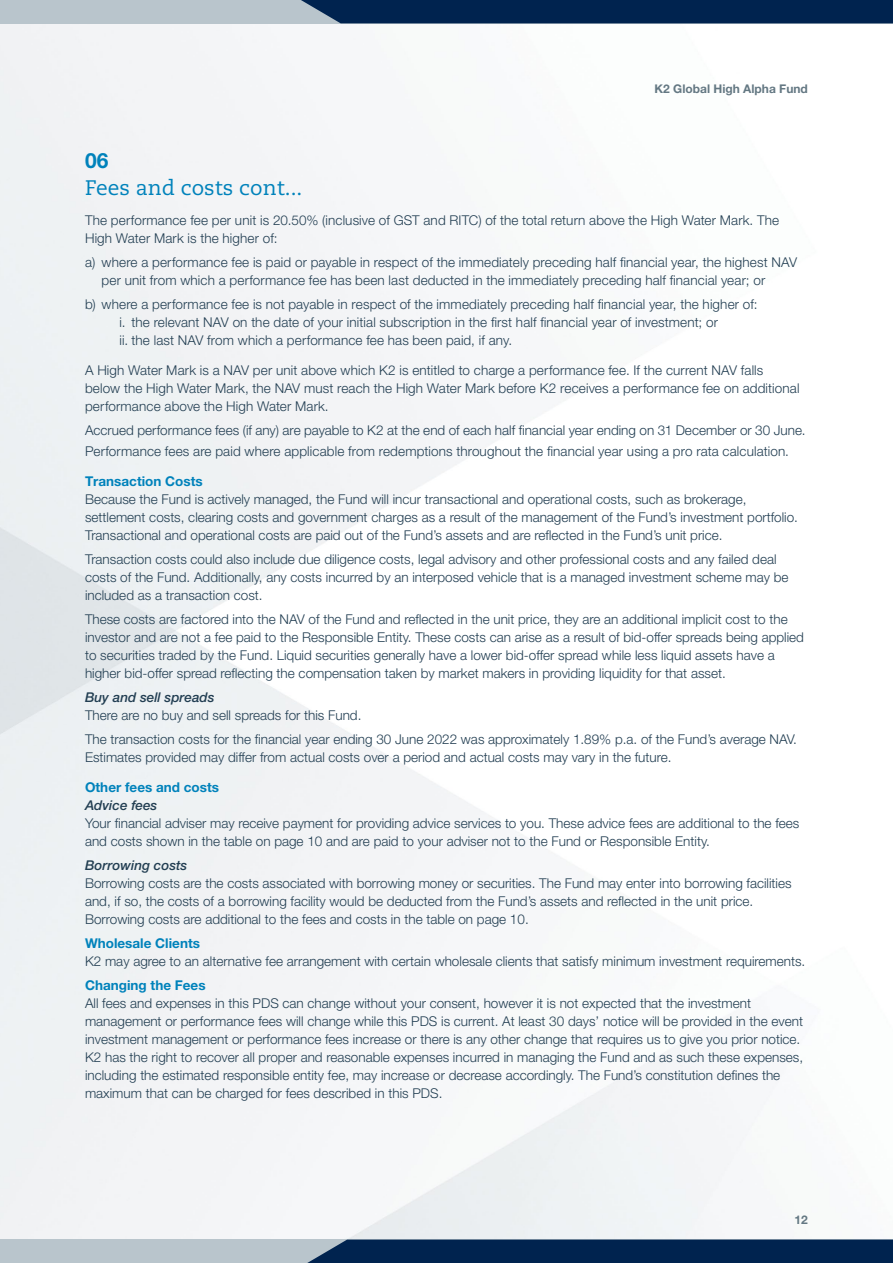
<style>
.page{position:relative;width:893px;height:1263px;background:#fff}
.page>*{position:absolute;margin:0;border:0;box-sizing:border-box;transform-origin:0 0}
.t1{font:21px "Caecilia";color:#0082bb}
.t2{font:700 21px "Helvetica Neue LT Pro";color:#0082bb}
.t3{font:300 13.5px/18px "Helvetica Neue LT Pro";color:#223e52}
.t4{font:700 13.5px "Helvetica Neue LT Pro";color:#0082bb}
.t5{font:italic 500 13.5px "Helvetica Neue LT Pro";color:#223e52}
.t6{font:700 12px "Helvetica Neue LT Pro";color:#647883}
</style>
<div class="page">
<div style="left:0;top:1239px;width:893px;height:24px;background:#b9c5cc"></div>
<svg style="left:307px;top:1239px;width:586px;height:24px;background:#0a2c56"></svg>
<div style="left:0;top:0;width:893px;height:23px;background:#b9c5cc"></div>
<div style="left:301px;top:0;width:592px;height:23px;background:#00234f"></div>
<p class="t6" style="left:655px;top:81px;width:155px">K2 Global High Alpha Fund</p>
<h1 class="t2" style="left:85px;top:148px;width:25px">06</h1>
<h1 class="t1" style="left:85px;top:176px;width:219px">Fees and costs cont...</h1>
<p class="t3" style="left:85px;top:211px;width:696px">The performance fee per unit is 20.50% (inclusive of GST and RITC) of the total return above the High Water Mark. The<br>High Water Mark is the higher of:</p>
<p class="t3" style="left:102px;top:253px;width:697px;text-indent:-16px">a) where a performance fee is paid or payable in respect of the immediately preceding half financial year, the highest NAV per unit from which a performance fee has been last deducted in the immediately preceding half financial year; or</p>
<p class="t3" style="left:120px;top:295px;width:639px;text-indent:-35px">b) where a performance fee is not payable in respect of the immediately preceding half financial year, the higher of: i. the relevant NAV on the date of your initial subscription in the first half financial year of investment; or<br>ii. the last NAV from which a performance fee has been paid, if any.</p>
<p class="t3" style="left:85px;top:361px;width:716px">A High Water Mark is a NAV per unit above which K2 is entitled to charge a performance fee. If the current NAV falls below the High Water Mark, the NAV must reach the High Water Mark before K2 receives a performance fee on additional performance above the High Water Mark.</p>
<p class="t3" style="left:85px;top:419px;width:722px;line-height:21px">Accrued performance fees (if any) are payable to K2 at the end of each half financial year ending on 31 December or 30 June.<br>Performance fees are paid where applicable from redemptions throughout the financial year using a pro rata calculation.</p>
<p class="t4" style="left:85px;top:473px;width:119px">Transaction Costs</p>
<p class="t3" style="left:85px;top:490px;width:714px">Because the Fund is actively managed, the Fund will incur transactional and operational costs, such as brokerage, settlement costs, clearing costs and government charges as a result of the management of the Fund’s investment portfolio.<br>Transactional and operational costs are paid out of the Fund’s assets and are reflected in the Fund’s unit price.</p>
<p class="t3" style="left:85px;top:550px;width:705px">Transaction costs could also include due diligence costs, legal advisory and other professional costs and any failed deal costs of the Fund. Additionally, any costs incurred by an interposed vehicle that is a managed investment scheme may be included as a transaction cost.</p>
<p class="t3" style="left:85px;top:610px;width:720px">These costs are factored into the NAV of the Fund and reflected in the unit price, they are an additional implicit cost to the investor and are not a fee paid to the Responsible Entity. These costs can arise as a result of bid-offer spreads being applied to securities traded by the Fund. Liquid securities generally have a lower bid-offer spread while less liquid assets have a higher bid-offer spread reflecting the compensation taken by market makers in providing liquidity for that asset.</p>
<p class="t5" style="left:85px;top:689px;width:131px">Buy and sell spreads</p>
<p class="t3" style="left:85px;top:703px;width:713px;line-height:24px">There are no buy and sell spreads for this Fund.<br>The transaction costs for the financial year ending 30 June 2022 was approximately 1.89% p.a. of the Fund’s average NAV.</p>
<p class="t3" style="left:85px;top:748px;width:588px">Estimates provided may differ from actual costs over a period and actual costs may vary in the future.</p>
<p class="t4" style="left:85px;top:779px;width:136px">Other fees and costs</p>
<p class="t5" style="left:85px;top:797px;width:74px">Advice fees</p>
<p class="t3" style="left:85px;top:814px;width:716px">Your financial adviser may receive payment for providing advice services to you. These advice fees are additional to the fees and costs shown in the table on page 10 and are paid to your adviser not to the Fund or Responsible Entity.</p>
<p class="t5" style="left:85px;top:857px;width:104px">Borrowing costs</p>
<p class="t3" style="left:85px;top:874px;width:708px">Borrowing costs are the costs associated with borrowing money or securities. The Fund may enter into borrowing facilities and, if so, the costs of a borrowing facility would be deducted from the Fund’s assets and reflected in the unit price.<br>Borrowing costs are additional to the fees and costs in the table on page 10.</p>
<p class="t4" style="left:85px;top:935px;width:116px">Wholesale Clients</p>
<p class="t3" style="left:85px;top:952px;width:722px">K2 may agree to an alternative fee arrangement with certain wholesale clients that satisfy minimum investment requirements.</p>
<p class="t4" style="left:85px;top:977px;width:122px">Changing the Fees</p>
<p class="t3" style="left:85px;top:994px;width:719px">All fees and expenses in this PDS can change without your consent, however it is not expected that the investment management or performance fees will change while this PDS is current. At least 30 days’ notice will be provided in the event investment management or performance fees increase or there is any other change that requires us to give you prior notice.<br>K2 has the right to recover all proper and reasonable expenses incurred in managing the Fund and as such these expenses, including the estimated responsible entity fee, may increase or decrease accordingly. The Fund’s constitution defines the maximum that can be charged for fees described in this PDS.</p>
<p class="t6" style="left:795px;top:1212px;width:15px">12</p>
</div>
